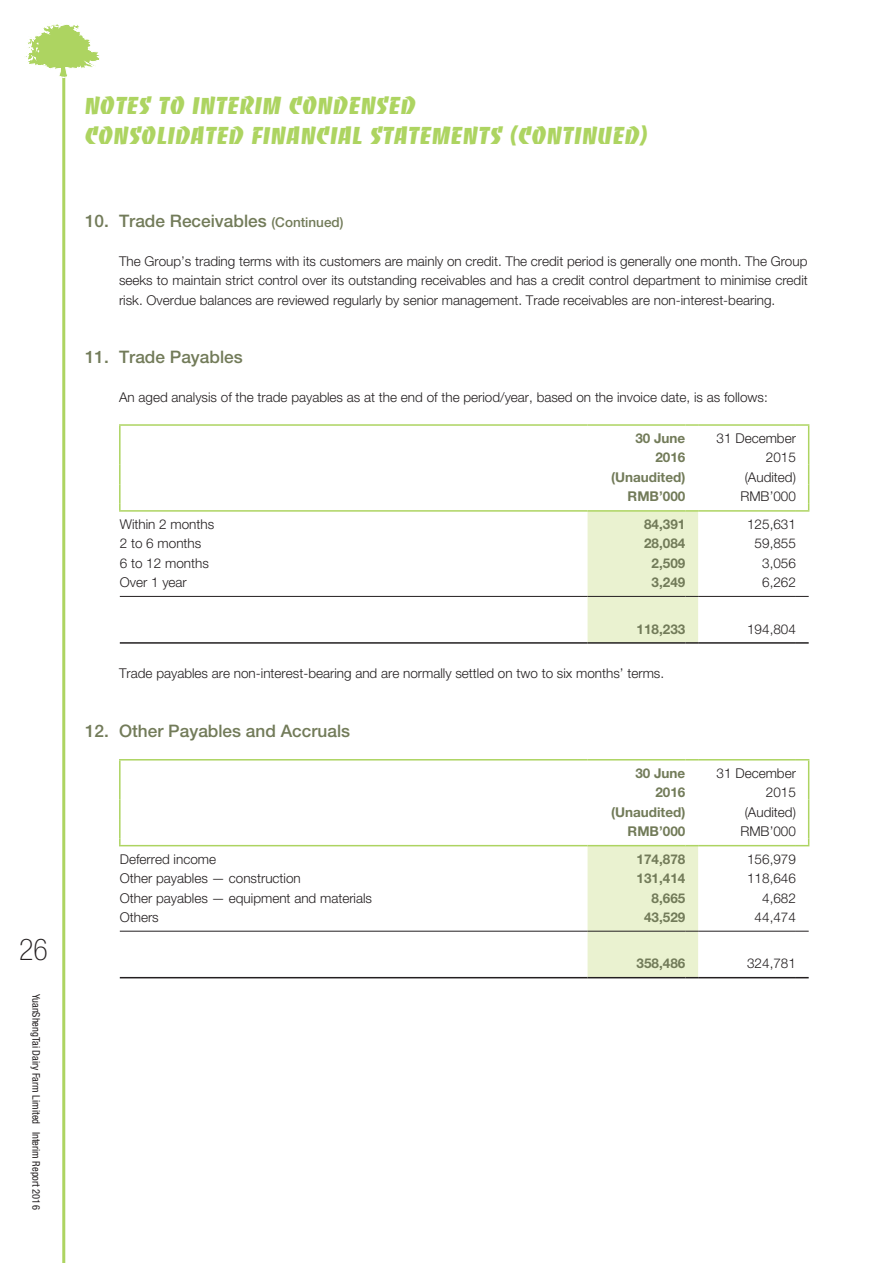
<style>
.page{position:relative;width:893px;height:1263px;background:#fff}
.page>*{position:absolute;margin:0;border:0;box-sizing:border-box;transform-origin:0 0}
.t1{font:100 condensed 30px "Helvetica Neue LT Std";color:#231f20}
.t2{font:24px/30px "Banco Std";color:#add461}
._01_H1{font:500 17.25px "Helvetica Neue LT Std";color:#727b59}
._00_Body_Text{font:300 13.5px/19.5px "Helvetica Neue LT Std";color:#231f20;text-align:right}
._00_Body_Text-2{font:700 13.5px "Helvetica Neue LT Std";color:#727b59}
.t3{font:condensed 10.5px "Helvetica Neue LT Std";color:#231f20}
.s1{font-size:13.5px}
</style>
<div class="page">
<hr style="left:62px;top:43px;width:3px;height:1220px;background:#add461">
<svg style="left:26px;top:24px;width:74px;height:54px"></svg>
<hr style="left:120px;top:596px;width:468px;height:1px;background:#231f20">
<hr style="left:698px;top:596px;width:98px;height:1px;background:#231f20">
<svg style="left:796px;top:596px;width:13px;height:1px"></svg>
<hr style="left:120px;top:642px;width:468px;height:2px;background:#231f20">
<hr style="left:698px;top:642px;width:98px;height:2px;background:#231f20">
<svg style="left:796px;top:642px;width:13px;height:2px"></svg>
<hr style="left:119px;top:424px;width:469px;height:2px;background:#add461">
<hr style="left:588px;top:424px;width:97px;height:2px;background:#add461">
<svg style="left:685px;top:424px;width:13px;height:2px"></svg>
<hr style="left:698px;top:424px;width:98px;height:2px;background:#add461">
<svg style="left:796px;top:424px;width:13px;height:2px"></svg>
<hr style="left:119px;top:426px;width:2px;height:39px;background:#add461">
<svg style="left:119px;top:465px;width:2px;height:19px"></svg>
<hr style="left:119px;top:484px;width:2px;height:20px;background:#add461">
<svg style="left:119px;top:504px;width:2px;height:6px"></svg>
<hr style="left:808px;top:426px;width:1px;height:39px;background:#add461">
<hr style="left:119px;top:510px;width:469px;height:2px;background:#add461">
<div style="left:588px;top:510px;width:110px;height:134px;background:#eaf2d0"></div>
<hr style="left:698px;top:510px;width:98px;height:2px;background:#add461">
<svg style="left:796px;top:465px;width:13px;height:47px"></svg>
<hr style="left:120px;top:931px;width:468px;height:1px;background:#231f20">
<hr style="left:698px;top:931px;width:98px;height:1px;background:#231f20">
<svg style="left:796px;top:931px;width:13px;height:1px"></svg>
<hr style="left:120px;top:977px;width:468px;height:1px;background:#231f20">
<hr style="left:698px;top:977px;width:98px;height:1px;background:#231f20">
<svg style="left:796px;top:977px;width:13px;height:1px"></svg>
<hr style="left:119px;top:759px;width:469px;height:1px;background:#add461">
<hr style="left:588px;top:759px;width:97px;height:1px;background:#add461">
<svg style="left:685px;top:759px;width:13px;height:1px"></svg>
<hr style="left:698px;top:759px;width:98px;height:1px;background:#add461">
<svg style="left:796px;top:759px;width:13px;height:1px"></svg>
<hr style="left:119px;top:760px;width:2px;height:39px;background:#add461">
<hr style="left:119px;top:799px;width:2px;height:20px;background:#add461">
<svg style="left:119px;top:819px;width:2px;height:26px"></svg>
<hr style="left:808px;top:760px;width:1px;height:39px;background:#add461">
<hr style="left:119px;top:845px;width:469px;height:1px;background:#add461">
<div style="left:588px;top:845px;width:110px;height:133px;background:#eaf2d0"></div>
<hr style="left:698px;top:845px;width:98px;height:1px;background:#add461">
<svg style="left:796px;top:799px;width:13px;height:47px"></svg>
<h1 class="t1" style="left:19px;top:932px;width:30px">26</h1>
<p class="t3" style="left:42px;top:994px;width:217px;rotate:90deg">YuanShengTai Dairy Farm Limited Interim Report 2016</p>
<h2 class="t2" style="left:85px;top:91px;width:565px">NOTES TO INTERIM CONDENSED<br>CONSOLIDATED FINANCIAL STATEMENTS (CONTINUED)</h2>
<p class="_01_H1" style="left:85px;top:210px;width:260px">10. Trade Receivables <span class="s1">(Continued)</span></p>
<p class="_00_Body_Text" style="left:119px;top:251px;width:690px;text-align:justify">The Group’s trading terms with its customers are mainly on credit. The credit period is generally one month. The Group seeks to maintain strict control over its outstanding receivables and has a credit control department to minimise credit risk. Overdue balances are reviewed regularly by senior management. Trade receivables are non-interest-bearing.</p>
<p class="_01_H1" style="left:85px;top:347px;width:159px">11. Trade Payables</p>
<p class="_00_Body_Text" style="left:119px;top:388px;width:650px">An aged analysis of the trade payables as at the end of the period/year, based on the invoice date, is as follows:</p>
<p class="_00_Body_Text-2" style="left:635px;top:430px;width:52px">30 June</p>
<p class="_00_Body_Text-2" style="left:655px;top:449px;width:32px">2016</p>
<p class="_00_Body_Text" style="left:717px;top:428px;width:81px">31 December<br>2015</p>
<p class="_00_Body_Text-2" style="left:611px;top:469px;width:76px">(Unaudited)</p>
<p class="_00_Body_Text" style="left:745px;top:467px;width:53px">(Audited)</p>
<p class="_00_Body_Text-2" style="left:628px;top:488px;width:59px">RMB’000</p>
<p class="_00_Body_Text" style="left:740px;top:487px;width:57px">RMB’000</p>
<p class="_00_Body_Text" style="left:120px;top:514px;width:96px">Within 2 months</p>
<p class="_00_Body_Text-2" style="left:644px;top:516px;width:43px">84,391</p>
<p class="_00_Body_Text" style="left:747px;top:514px;width:50px">125,631</p>
<p class="_00_Body_Text" style="left:120px;top:533px;width:83px">2 to 6 months</p>
<p class="_00_Body_Text-2" style="left:644px;top:535px;width:43px">28,084</p>
<p class="_00_Body_Text" style="left:755px;top:533px;width:43px">59,855</p>
<p class="_00_Body_Text" style="left:120px;top:553px;width:91px">6 to 12 months</p>
<p class="_00_Body_Text-2" style="left:652px;top:555px;width:35px">2,509</p>
<p class="_00_Body_Text" style="left:762px;top:553px;width:35px">3,056</p>
<p class="_00_Body_Text" style="left:120px;top:572px;width:69px">Over 1 year</p>
<p class="_00_Body_Text-2" style="left:652px;top:574px;width:35px">3,249</p>
<p class="_00_Body_Text" style="left:762px;top:572px;width:35px">6,262</p>
<p class="_00_Body_Text-2" style="left:637px;top:620px;width:50px">118,233</p>
<p class="_00_Body_Text" style="left:747px;top:619px;width:50px">194,804</p>
<p class="_00_Body_Text" style="left:119px;top:663px;width:547px">Trade payables are non-interest-bearing and are normally settled on two to six months’ terms.</p>
<p class="_01_H1" style="left:85px;top:720px;width:267px">12. Other Payables and Accruals</p>
<p class="_00_Body_Text-2" style="left:635px;top:764px;width:52px">30 June</p>
<p class="_00_Body_Text-2" style="left:655px;top:784px;width:32px">2016</p>
<p class="_00_Body_Text" style="left:717px;top:763px;width:81px">31 December<br>2015</p>
<p class="_00_Body_Text-2" style="left:611px;top:803px;width:76px">(Unaudited)</p>
<p class="_00_Body_Text" style="left:745px;top:802px;width:53px">(Audited)</p>
<p class="_00_Body_Text-2" style="left:628px;top:823px;width:59px">RMB’000</p>
<p class="_00_Body_Text" style="left:740px;top:821px;width:57px">RMB’000</p>
<p class="_00_Body_Text" style="left:120px;top:849px;width:98px">Deferred income</p>
<p class="_00_Body_Text-2" style="left:637px;top:850px;width:50px">174,878</p>
<p class="_00_Body_Text" style="left:747px;top:849px;width:50px">156,979</p>
<p class="_00_Body_Text" style="left:120px;top:868px;width:183px">Other payables — construction</p>
<p class="_00_Body_Text-2" style="left:637px;top:870px;width:50px">131,414</p>
<p class="_00_Body_Text" style="left:747px;top:868px;width:50px">118,646</p>
<p class="_00_Body_Text" style="left:120px;top:888px;width:254px">Other payables — equipment and materials</p>
<p class="_00_Body_Text-2" style="left:652px;top:889px;width:35px">8,665</p>
<p class="_00_Body_Text" style="left:762px;top:888px;width:35px">4,682</p>
<p class="_00_Body_Text" style="left:120px;top:907px;width:41px">Others</p>
<p class="_00_Body_Text-2" style="left:644px;top:909px;width:43px">43,529</p>
<p class="_00_Body_Text" style="left:755px;top:907px;width:43px">44,474</p>
<p class="_00_Body_Text-2" style="left:637px;top:955px;width:50px">358,486</p>
<p class="_00_Body_Text" style="left:747px;top:953px;width:50px">324,781</p>
</div>
